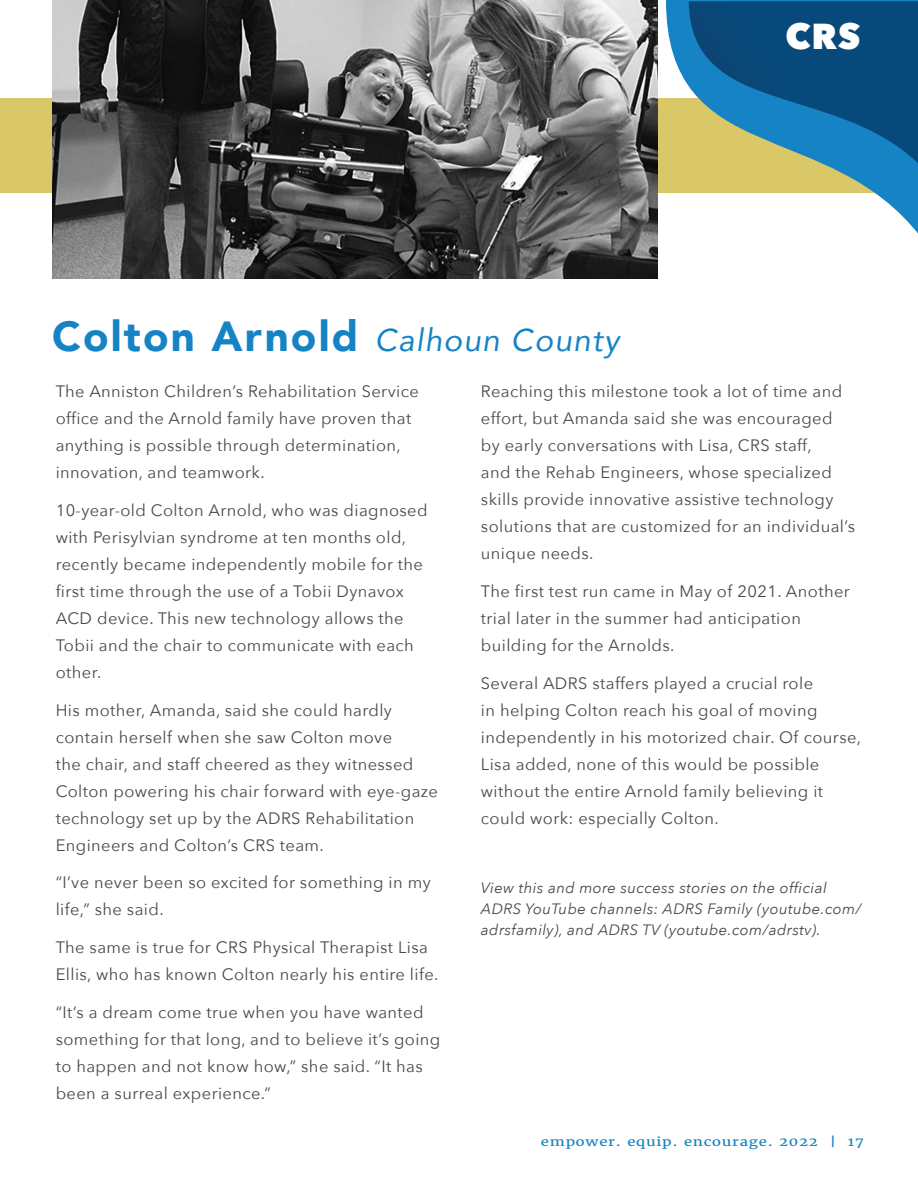
<style>
.page{position:relative;width:918px;height:1188px;background:#fff}
.page>*{position:absolute;margin:0;border:0;box-sizing:border-box;transform-origin:0 0}
.t1{font:800 36px "Avenir Next";color:#fff}
.t2{font:italic 31.5px "Avenir";letter-spacing:.04em;color:#1583c4}
.t3{font:16.5px/27px "Avenir Next";letter-spacing:.025em;color:#484948}
.t4{font:italic 15px/21px "Avenir Next";letter-spacing:.025em;color:#484948}
.t5{font:12px "Merriweather";letter-spacing:.05em;color:#1583c4;scale:1.25 1}
.s1{font-weight:900;font-style:normal;font-size:42px;color:#fff}
</style>
<div class="page">
<div style="left:0;top:98px;width:918px;height:95px;background:#dac767"></div>
<svg style="left:666px;top:0;width:252px;height:234px"></svg>
<svg style="left:689px;top:1px;width:229px;height:162px"></svg>
<img style="left:52px;top:0;width:605px;height:278px">
<p class="t2" style="left:52px;top:321px;width:569px"><span class="s1">Colton Arnold</span> Calhoun County</p>
<p class="t1" style="left:786px;top:14px;width:76px">CRS</p>
<p class="t3" style="left:56px;top:377px;width:365px">The Anniston Children’s Rehabilitation Service office and the Arnold family have proven that anything is possible through determination, innovation, and teamwork.</p>
<p class="t3" style="left:56px;top:496px;width:373px">10-year-old Colton Arnold, who was diagnosed with Perisylvian syndrome at ten months old, recently became independently mobile for the first time through the use of a Tobii Dynavox ACD device. This new technology allows the Tobii and the chair to communicate with each other.</p>
<p class="t3" style="left:56px;top:696px;width:384px">His mother, Amanda, said she could hardly contain herself when she saw Colton move<br>the chair, and staff cheered as they witnessed Colton powering his chair forward with eye-gaze technology set up by the ADRS Rehabilitation Engineers and Colton’s CRS team.</p>
<p class="t3" style="left:56px;top:869px;width:377px">“I’ve never been so excited for something in my life,” she said.</p>
<p class="t3" style="left:56px;top:933px;width:384px">The same is true for CRS Physical Therapist Lisa<br>Ellis, who has known Colton nearly his entire life.</p>
<p class="t3" style="left:56px;top:998px;width:386px">“It’s a dream come true when you have wanted something for that long, and to believe it’s going to happen and not know how,” she said. “It has been a surreal experience.”</p>
<p class="t3" style="left:481px;top:377px;width:376px">Reaching this milestone took a lot of time and effort, but Amanda said she was encouraged by early conversations with Lisa, CRS staff,<br>and the Rehab Engineers, whose specialized skills provide innovative assistive technology solutions that are customized for an individual’s unique needs.</p>
<p class="t3" style="left:481px;top:577px;width:370px">The first test run came in May of 2021. Another trial later in the summer had anticipation building for the Arnolds.</p>
<p class="t3" style="left:481px;top:669px;width:382px">Several ADRS staffers played a crucial role<br>in helping Colton reach his goal of moving independently in his motorized chair. Of course, Lisa added, none of this would be possible without the entire Arnold family believing it could work: especially Colton.</p>
<p class="t4" style="left:481px;top:877px;width:382px">View this and more success stories on the official<br>ADRS YouTube channels: ADRS Family (youtube.com/ adrsfamily), and ADRS TV (youtube.com/adrstv).</p>
<p class="t5" style="left:541px;top:1134px;width:260px">empower. equip. encourage. 2022 | 17</p>
</div>
